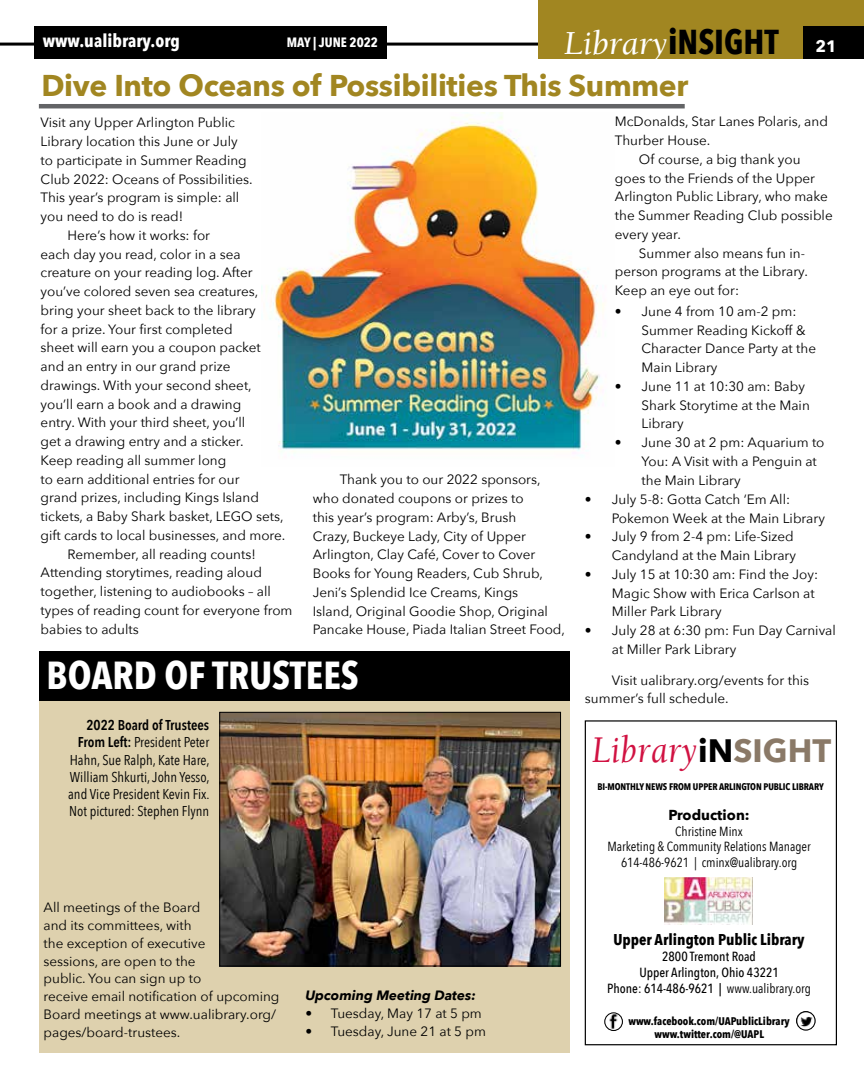
<style>
.page{position:relative;width:864px;height:1080px;background:#fff}
.page>*{position:absolute;margin:0;border:0;box-sizing:border-box;transform-origin:0 0}
.t1{font:700 39px "Avenir Next Condensed";color:#fff}
.t2{font:italic 38.7px "Berkeley Std";letter-spacing:.02em;color:#d11242;scale:.87 1}
.t3{font:italic 34.5px "Berkeley Std";color:#fff}
.t4{font:700 30px "Avenir Next";letter-spacing:-.01em;color:#a18621}
.t5{font:700 18px "Avenir Next Condensed";color:#fff}
.t6{font:700 15.6px "Avenir Next Condensed";color:#000}
.t7{font:700 14.4px "Avenir Next";color:#000}
.t8{font:14.25px/17.1px "Avenir Next Condensed";color:#000;text-align:right}
.t9{font:13.5px/18.8px "Avenir Next";color:#000}
.t10{font:italic 700 13.5px "Avenir Next";color:#000}
.t11{font:700 13.5px "Avenir Next Condensed";color:#fff}
.t12{font:13.2px/15.9px "Avenir Next Condensed";color:#000;text-align:center}
.t13{font:500 13.2px/15.9px "Avenir Next Condensed";color:#000;text-align:center}
.t14{font:700 11.1px/13.4px "Avenir Next Condensed";color:#000;text-align:center}
.t15{font:700 9.6px "Avenir Next Condensed";letter-spacing:-.01em;color:#000}
.s1{font-family:"Avenir Next Condensed";font-weight:700;font-style:normal;color:#000}
.s2{font-family:"Avenir Next";font-weight:700;font-style:normal;font-size:16.5px}
.s3{font-weight:600}
.s4{font-family:"Avenir Next";font-weight:700;font-style:normal;font-size:32.4px;color:#000}
.s5{font-family:"Avenir Next";font-weight:700;font-style:normal;font-size:32.4px;color:#8a7967}
.s6{font-weight:400}
</style>
<div class="page">
<hr style="left:0;top:43px;width:864px;height:3px;background:#000">
<div style="left:538px;top:0;width:326px;height:58px;background:#a18621"></div>
<div style="left:804px;top:26px;width:60px;height:32px;background:#000"></div>
<div style="left:34px;top:26px;width:353px;height:32px;background:#000"></div>
<div style="left:39px;top:664px;width:530px;height:388px;background:#ded1ae"></div>
<div style="left:39px;top:651px;width:531px;height:50px;background:#000"></div>
<img style="left:221px;top:714px;width:338px;height:250px">
<div style="left:219px;top:712px;width:342px;height:254px;border:1px solid #000"></div>
<hr style="left:39px;top:104px;width:646px;height:4px;background:#636466">
<img style="left:261px;top:113px;width:343px;height:343px">
<div style="left:585px;top:720px;width:252px;height:325px;border:1px solid #000"></div>
<div style="left:589px;top:805px;width:240px;height:239px;background:#fff"></div>
<img style="left:664px;top:878px;width:89px;height:46px">
<img style="left:797px;top:1012px;width:18px;height:18px;border-radius:9px">
<div style="left:796px;top:1011px;width:19px;height:19px;border:1px solid #000;border-radius:50%"></div>
<img style="left:605px;top:1013px;width:17px;height:18px;border-radius:9px">
<div style="left:605px;top:1013px;width:18px;height:18px;border:1px solid #000;border-radius:50%"></div>
<h3 class="t5" style="left:43px;top:30px;width:139px">www.ualibrary.org</h3>
<p class="t11" style="left:287px;top:34px;width:93px">MAY | JUNE 2022</p>
<h3 class="t3" style="left:564px;top:24px;width:274px">Library<span class="s1">iNSIGHT</span> <span class="s2">21</span></h3>
<h3 class="t4" style="left:41px;top:60px;width:648px">Dive Into Oceans of Possibilities This Summer</h3>
<p class="t9" style="left:41px;top:113px;width:196px">Visit any Upper Arlington Public</p>
<p class="t9" style="left:41px;top:131px;width:199px">Library location this June or July</p>
<p class="t9" style="left:41px;top:150px;width:208px">to participate in Summer Reading</p>
<p class="t9" style="left:41px;top:169px;width:214px">Club 2022: Oceans of Possibilities.</p>
<p class="t9" style="left:41px;top:188px;width:200px">This year’s program is simple: all</p>
<p class="t9" style="left:41px;top:206px;width:144px">you need to do is read!</p>
<p class="t9" style="left:68px;top:225px;width:144px">Here’s how it works: for</p>
<p class="t9" style="left:41px;top:244px;width:202px">each day you read, color in a sea</p>
<p class="t9" style="left:41px;top:263px;width:214px">creature on your reading log. After</p>
<p class="t9" style="left:41px;top:281px;width:219px">you’ve colored seven sea creatures,</p>
<p class="t9" style="left:41px;top:300px;width:217px">bring your sheet back to the library</p>
<p class="t9" style="left:41px;top:319px;width:194px">for a prize. Your first completed</p>
<p class="t9" style="left:41px;top:338px;width:222px">sheet will earn you a coupon packet</p>
<p class="t9" style="left:41px;top:356px;width:191px">and an entry in our grand prize</p>
<p class="t9" style="left:41px;top:375px;width:213px">drawings. With your second sheet,</p>
<p class="t9" style="left:41px;top:394px;width:202px">you’ll earn a book and a drawing</p>
<p class="t9" style="left:41px;top:413px;width:206px">entry. With your third sheet, you’ll</p>
<p class="t9" style="left:41px;top:431px;width:204px">get a drawing entry and a sticker.</p>
<p class="t9" style="left:41px;top:450px;width:187px">Keep reading all summer long</p>
<p class="t9" style="left:41px;top:469px;width:200px">to earn additional entries for our</p>
<p class="t9" style="left:41px;top:488px;width:220px">grand prizes, including Kings Island</p>
<p class="t9" style="left:41px;top:506px;width:244px">tickets, a Baby Shark basket, LEGO sets,</p>
<p class="t9" style="left:41px;top:525px;width:246px">gift cards to local businesses, and more.</p>
<p class="t9" style="left:68px;top:544px;width:190px">Remember, all reading counts!</p>
<p class="t9" style="left:41px;top:563px;width:223px">Attending storytimes, reading aloud</p>
<p class="t9" style="left:41px;top:581px;width:232px">together, listening to audiobooks – all</p>
<p class="t9" style="left:41px;top:600px;width:253px">types of reading count for everyone from</p>
<p class="t9" style="left:41px;top:619px;width:100px">babies to adults</p>
<p class="t9" style="left:615px;top:112px;width:215px">McDonalds, Star Lanes Polaris, and</p>
<p class="t9" style="left:615px;top:130px;width:97px">Thurber House.</p>
<p class="t9" style="left:639px;top:149px;width:163px">Of course, a big thank you</p>
<p class="t9" style="left:615px;top:168px;width:202px">goes to the Friends of the Upper</p>
<p class="t9" style="left:615px;top:187px;width:215px">Arlington Public Library, who make</p>
<p class="t9" style="left:615px;top:205px;width:219px">the Summer Reading Club possible</p>
<p class="t9" style="left:615px;top:224px;width:68px">every year.</p>
<p class="t9" style="left:639px;top:243px;width:168px">Summer also means fun in-</p>
<p class="t9" style="left:615px;top:262px;width:194px">person programs at the Library.</p>
<p class="t9" style="left:615px;top:280px;width:126px">Keep an eye out for:</p>
<p class="t9" style="left:642px;top:301px;width:176px;text-indent:-27px">• June 4 from 10 am-2 pm:<br>Summer Reading Kickoff &amp;<br>Character Dance Party at the<br>Main Library</p>
<p class="t9" style="left:642px;top:376px;width:170px;text-indent:-27px">• June 11 at 10:30 am: Baby<br>Shark Storytime at the Main<br>Library</p>
<p class="t9" style="left:642px;top:433px;width:185px;text-indent:-27px">• June 30 at 2 pm: Aquarium to<br>You: A Visit with a Penguin at the Main Library</p>
<p class="t9" style="left:612px;top:489px;width:214px;text-indent:-27px">• July 5-8: Gotta Catch ‘Em All:<br>Pokemon Week at the Main Library</p>
<p class="t9" style="left:585px;top:527px;width:213px;text-align:right">• July 9 from 2-4 pm: Life-Sized<br>Candyland at the Main Library</p>
<p class="t9" style="left:612px;top:564px;width:208px;text-indent:-27px">• July 15 at 10:30 am: Find the Joy:<br>Magic Show with Erica Carlson at<br>Miller Park Library</p>
<p class="t9" style="left:612px;top:620px;width:225px;text-indent:-27px">• July 28 at 6:30 pm: Fun Day Carnival at Miller Park Library</p>
<p class="t9" style="left:585px;top:670px;width:226px;text-indent:27px">Visit ualibrary.org/events for this summer’s full schedule.</p>
<p class="t9" style="left:313px;top:470px;width:254px;text-indent:27px">Thank you to our 2022 sponsors, who donated coupons or prizes to<br>this year’s program: Arby’s, Brush<br>Crazy, Buckeye Lady, City of Upper Arlington, Clay Café, Cover to Cover Books for Young Readers, Cub Shrub, Jeni’s Splendid Ice Creams, Kings<br>Island, Original Goodie Shop, Original Pancake House, Piada Italian Street Food,</p>
<h1 class="t1" style="left:47px;top:652px;width:314px">BOARD OF TRUSTEES</h1>
<p class="t8" style="left:68px;top:716px;width:143px"><span class="s3">2022 Board of Trustees<br>From Left:</span> President Peter<br>Hahn, Sue Ralph, Kate Hare,<br>William Shkurti, John Yesso, and Vice President Kevin Fix.<br>Not pictured: Stephen Flynn</p>
<p class="t9" style="left:44px;top:897px;width:237px;line-height:18px">All meetings of the Board<br>and its committees, with<br>the exception of executive<br>sessions, are open to the<br>public. You can sign up to<br>receive email notification of upcoming<br>Board meetings at www.ualibrary.org/ pages/board-trustees.</p>
<p class="t10" style="left:305px;top:983px;width:172px">Upcoming Meeting Dates:</p>
<p class="t9" style="left:305px;top:1003px;width:178px">• Tuesday, May 17 at 5 pm</p>
<p class="t9" style="left:305px;top:1021px;width:182px">• Tuesday, June 21 at 5 pm</p>
<h2 class="t2" style="left:592px;top:729px;width:276px">Library<span class="s4">iN</span><span class="s5">SIGHT</span></h2>
<p class="t15" style="left:597px;top:780px;width:228px">BI-MONTHLY NEWS FROM UPPER ARLINGTON PUBLIC LIBRARY</p>
<p class="t7" style="left:669px;top:802px;width:83px">Production:</p>
<p class="t12" style="left:607px;top:822px;width:205px">Christine Minx<br>Marketing &amp; Community Relations Manager<br>614-486-9621 | cminx@ualibrary.org</p>
<p class="t6" style="left:613px;top:930px;width:193px">Upper Arlington Public Library</p>
<p class="t13" style="left:607px;top:949px;width:205px">2800 Tremont Road<br>Upper Arlington, Ohio 43221<br>Phone: 614-486-9621 | <span class="s6">www.ualibrary.org</span></p>
<p class="t14" style="left:628px;top:1014px;width:163px">www.facebook.com/UAPublicLibrary www.twitter.com/@UAPL</p>
</div>
